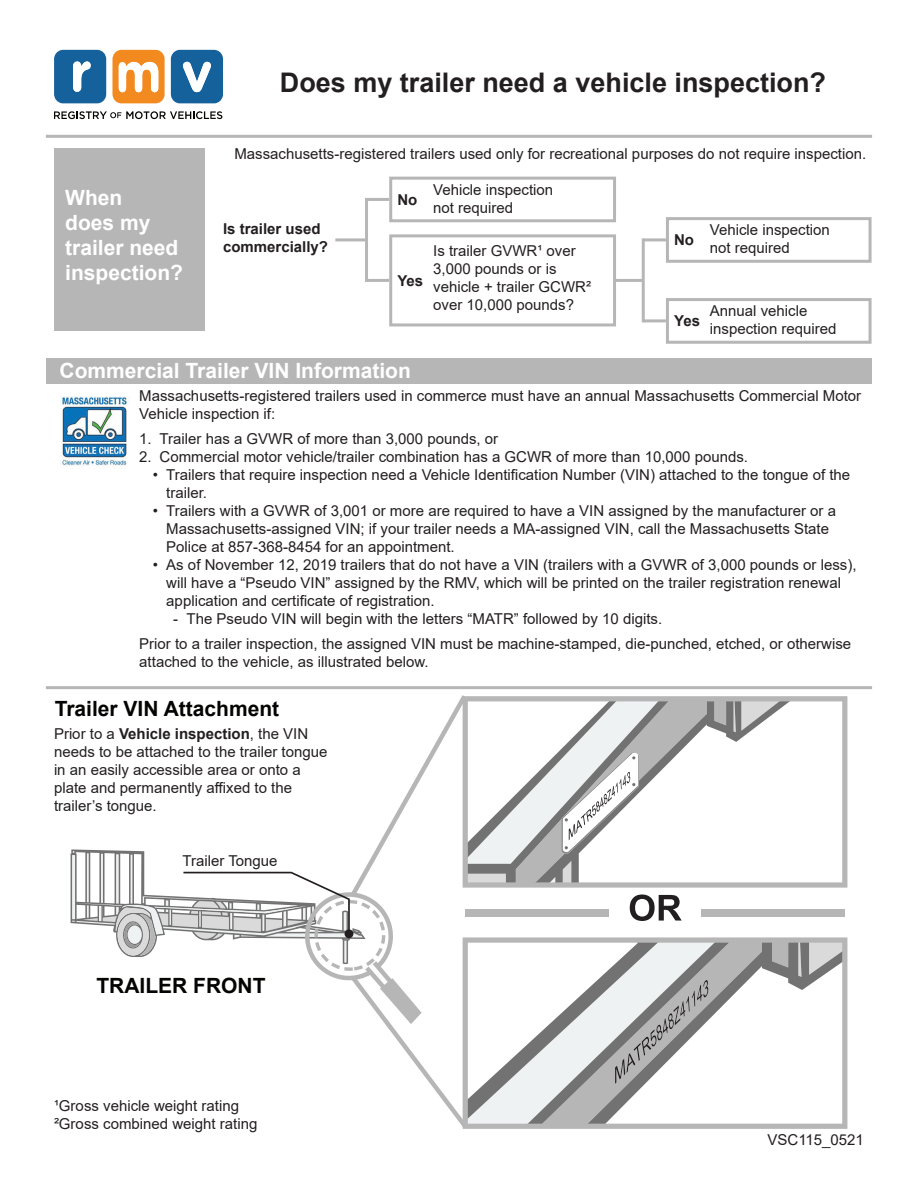
<style>
.page{position:relative;width:918px;height:1188px;background:#fff}
.page>*{position:absolute;margin:0;border:0;box-sizing:border-box;transform-origin:0 0}
.Heading_1{font:700 27px "Arial";color:#231f20}
.Heading_1-2{font:700 21px/25.2px "Arial";color:#fff}
.Heading_1-3{font:700 21px "Arial";color:#040503}
.t1{font:15px/18px "Arial";color:#231f20}
.t2{font:700 15px/18px "Arial";color:#231f20}
.s1{font-weight:700}
</style>
<div class="page">
<svg style="left:54px;top:111px;width:169px;height:9px"></svg>
<svg style="left:54px;top:50px;width:52px;height:53px;background:#3577a8"></svg>
<svg style="left:171px;top:50px;width:52px;height:53px"></svg>
<svg style="left:112px;top:50px;width:53px;height:53px"></svg>
<hr style="left:46px;top:135px;width:826px;height:3px;background:#b6b6b7">
<hr style="left:46px;top:686px;width:826px;height:3px;background:#b6b6b7">
<div style="left:55px;top:148px;width:150px;height:183px;background:#b6b6b7"></div>
<div style="left:46px;top:358px;width:826px;height:26px;background:#b6b6b7"></div>
<hr style="left:335px;top:238px;width:30px;height:3px;background:#b6b6b7">
<hr style="left:614px;top:279px;width:29px;height:3px;background:#b6b6b7">
<hr style="left:367px;top:198px;width:22px;height:3px;background:#b6b6b7">
<hr style="left:643px;top:238px;width:23px;height:3px;background:#b6b6b7">
<hr style="left:367px;top:279px;width:22px;height:3px;background:#b6b6b7">
<hr style="left:643px;top:319px;width:23px;height:3px;background:#b6b6b7">
<hr style="left:365px;top:198px;width:3px;height:84px;background:#b6b6b7">
<hr style="left:642px;top:238px;width:3px;height:84px;background:#b6b6b7">
<div style="left:389px;top:177px;width:227px;height:45px;border:3px solid #b6b6b7"></div>
<div style="left:666px;top:217px;width:206px;height:46px;border:3px solid #b6b6b7"></div>
<div style="left:666px;top:298px;width:206px;height:46px;border:3px solid #b6b6b7"></div>
<div style="left:389px;top:234px;width:227px;height:92px;border:3px solid #b6b6b7"></div>
<img style="left:60px;top:396px;width:68px;height:70px">
<svg style="left:71px;top:849px;width:276px;height:132px"></svg>
<svg style="left:471px;top:937px;width:376px;height:192px"></svg>
<svg style="left:630px;top:895px;width:52px;height:26px"></svg>
<svg style="left:471px;top:696px;width:376px;height:192px"></svg>
<div style="left:702px;top:909px;width:143px;height:7px;background:#b6b6b7"></div>
<div style="left:465px;top:909px;width:143px;height:7px;background:#b6b6b7"></div>
<svg style="left:347px;top:695px;width:124px;height:434px"></svg>
<p class="Heading_1" style="left:280px;top:64px;width:548px">Does my trailer need a vehicle inspection?</p>
<p class="Heading_1-2" style="left:65px;top:185px;width:119px">When<br>does my trailer need inspection?</p>
<p class="t1" style="left:234px;top:145px;width:633px">Massachusetts-registered trailers used only for recreational purposes do not require inspection.</p>
<p class="t2" style="left:223px;top:220px;width:107px">Is trailer used commercially?</p>
<p class="t2" style="left:397px;top:190px;width:21px">No</p>
<p class="t1" style="left:433px;top:181px;width:122px">Vehicle inspection not required</p>
<p class="t2" style="left:397px;top:271px;width:27px">Yes</p>
<p class="t1" style="left:433px;top:242px;width:159px">Is trailer GVWR¹ over<br>3,000 pounds or is vehicle + trailer GCWR² over 10,000 pounds?</p>
<p class="t2" style="left:674px;top:231px;width:21px">No</p>
<p class="t1" style="left:710px;top:221px;width:122px">Vehicle inspection not required</p>
<p class="t2" style="left:674px;top:312px;width:27px">Yes</p>
<p class="t1" style="left:710px;top:302px;width:128px">Annual vehicle inspection required</p>
<p class="Heading_1-2" style="left:60px;top:358px;width:353px">Commercial Trailer VIN Information</p>
<p class="t1" style="left:139px;top:387px;width:723px">Massachusetts-registered trailers used in commerce must have an annual Massachusetts Commercial Motor<br>Vehicle inspection if:</p>
<p class="t1" style="left:139px;top:430px;width:361px">1. Trailer has a GVWR of more than 3,000 pounds, or</p>
<p class="t1" style="left:139px;top:448px;width:610px">2. Commercial motor vehicle/trailer combination has a GCWR of more than 10,000 pounds.</p>
<p class="t1" style="left:166px;top:466px;width:685px;text-indent:-14px">• Trailers that require inspection need a Vehicle Identification Number (VIN) attached to the tongue of the trailer.</p>
<p class="t1" style="left:166px;top:502px;width:671px;text-indent:-14px">• Trailers with a GVWR of 3,001 or more are required to have a VIN assigned by the manufacturer or a<br>Massachusetts-assigned VIN; if your trailer needs a MA-assigned VIN, call the Massachusetts State<br>Police at 857-368-8454 for an appointment.</p>
<p class="t1" style="left:166px;top:556px;width:692px;text-indent:-14px">• As of November 12, 2019 trailers that do not have a VIN (trailers with a GVWR of 3,000 pounds or less), will have a “Pseudo VIN” assigned by the RMV, which will be printed on the trailer registration renewal application and certificate of registration.</p>
<p class="t1" style="left:173px;top:610px;width:491px">- The Pseudo VIN will begin with the letters “MATR” followed by 10 digits.</p>
<p class="t1" style="left:139px;top:634px;width:713px">Prior to a trailer inspection, the assigned VIN must be machine-stamped, die-punched, etched, or otherwise attached to the vehicle, as illustrated below.</p>
<p class="Heading_1-3" style="left:55px;top:694px;width:226px">Trailer VIN Attachment</p>
<p class="t1" style="left:54px;top:725px;width:275px">Prior to a <span class="s1">Vehicle inspection</span>, the VIN needs to be attached to the trailer tongue in an easily accessible area or onto a plate and permanently affixed to the trailer’s tongue.</p>
<p class="t1" style="left:183px;top:852px;width:97px">Trailer Tongue</p>
<p class="Heading_1-3" style="left:96px;top:971px;width:171px">TRAILER FRONT</p>
<p class="t1" style="left:54px;top:1097px;width:187px">¹Gross vehicle weight rating</p>
<p class="t1" style="left:54px;top:1115px;width:205px">²Gross combined weight rating</p>
<p class="t1" style="left:768px;top:1131px;width:98px">VSC115_0521</p>
</div>
